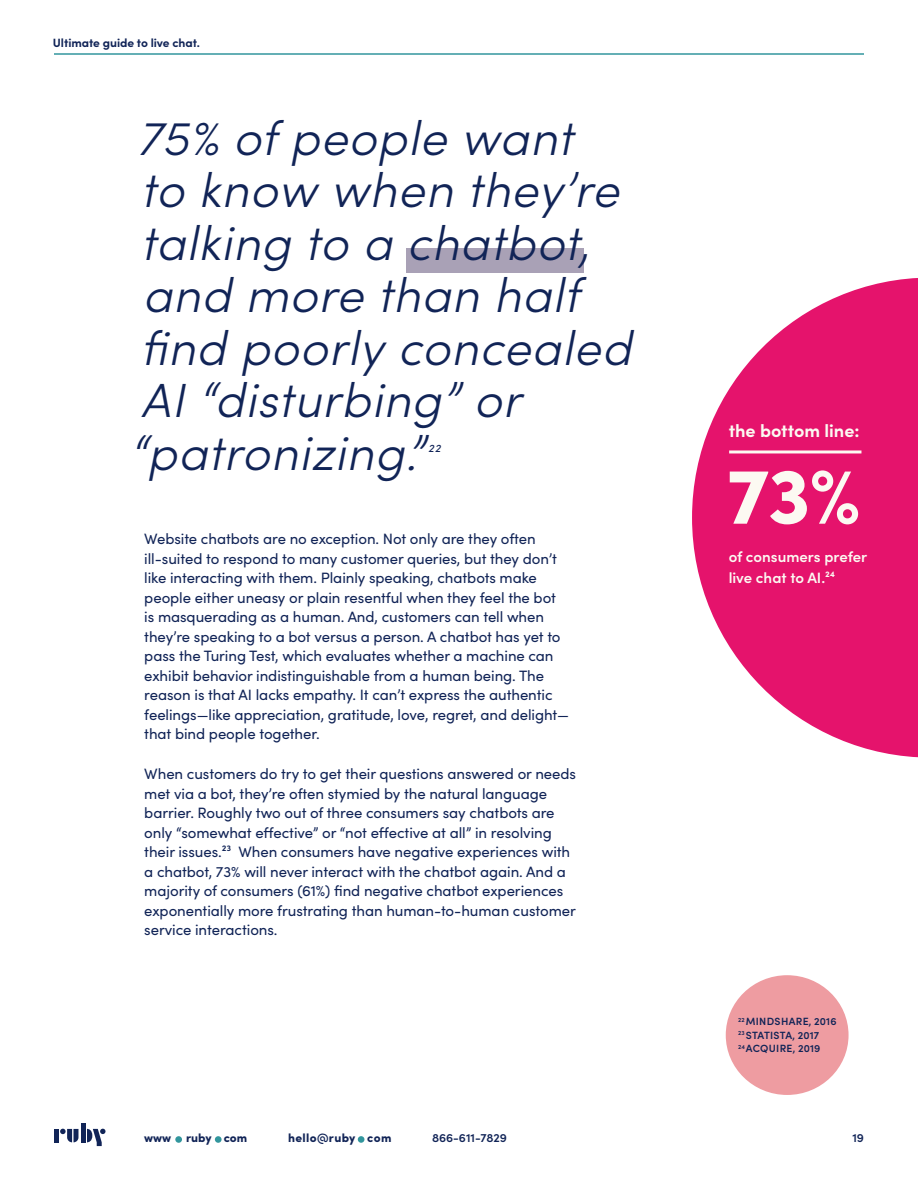
<style>
.page{position:relative;width:918px;height:1188px;background:#fff}
.page>*{position:absolute;margin:0;border:0;box-sizing:border-box;transform-origin:0 0}
.t1{font:900 79.5px "Sofia Pro";color:#fcf9f2}
.t2{font:italic 300 48px/52.5px "Sofia Pro";letter-spacing:.02em;color:#112457}
.t3{font:italic 300 19.5px "Sofia Pro";color:#112457}
.t4{font:700 18px "Sofia Pro";color:#fcf9f2}
.t5{font:15px/19.5px "Sofia Pro";letter-spacing:-.005em;color:#112457}
.t6{font:600 15px/21px "Sofia Pro";color:#fcf9f2}
.t7{font:700 12px "Sofia Pro";letter-spacing:-.005em;color:#112457}
.t8{font:600 12px "Sofia Pro";color:#112457}
.t9{font:900 12px "Sofia Pro";letter-spacing:.02em;color:#112457}
.t10{font:900 12px "Sofia Pro";color:#112457}
.t11{font:600 10.5px/13.5px "Sofia Pro";letter-spacing:.03em;color:#112457}
</style>
<div class="page">
<div style="left:726px;top:975px;width:123px;height:120px;background:#ee9ca1;border-radius:50%"></div>
<svg style="left:692px;top:278px;width:226px;height:480px;fill:#e5136c"></svg>
<hr style="left:729px;top:450px;width:132px;height:3px;background:#fcf9f2">
<div style="left:406px;top:248px;width:178px;height:25px;background:#a9a1b6"></div>
<hr style="left:54px;top:53px;width:810px;height:2px;background:#32969d">
<div style="left:358px;top:1136px;width:6px;height:7px;background:#32969d;border-radius:50%"></div>
<div style="left:215px;top:1136px;width:7px;height:7px;background:#32969d;border-radius:50%"></div>
<div style="left:175px;top:1136px;width:7px;height:7px;background:#32969d;border-radius:50%"></div>
<div style="left:54px;top:1129px;width:5px;height:13px;background:#112457"></div>
<div style="left:81px;top:1123px;width:5px;height:19px;background:#112457"></div>
<svg style="left:60px;top:1129px;width:18px;height:13px"></svg>
<svg style="left:87px;top:1129px;width:19px;height:17px"></svg>
<p class="t7" style="left:53px;top:34px;width:148px">Ultimate guide to live chat.</p>
<h2 class="t2" style="left:130px;top:109px;width:503px">75% of people want<br>to know when they’re talking to a chatbot, and more than half find poorly concealed<br>AI “disturbing” or “patronizing.”</h2>
<h3 class="t3" style="left:428px;top:431px;width:14px">22</h3>
<p class="t5" style="left:144px;top:529px;width:426px">Website chatbots are no exception. Not only are they often ill-suited to respond to many customer queries, but they don’t like interacting with them. Plainly speaking, chatbots make people either uneasy or plain resentful when they feel the bot is masquerading as a human. And, customers can tell when they’re speaking to a bot versus a person. A chatbot has yet to pass the Turing Test, which evaluates whether a machine can exhibit behavior indistinguishable from a human being. The reason is that AI lacks empathy. It can’t express the authentic feelings—like appreciation, gratitude, love, regret, and delight— that bind people together.</p>
<p class="t5" style="left:144px;top:763px;width:433px">When customers do try to get their questions answered or needs met via a bot, they’re often stymied by the natural language barrier. Roughly two out of three consumers say chatbots are only “somewhat effective” or “not effective at all” in resolving their issues.23 When consumers have negative experiences with a chatbot, 73% will never interact with the chatbot again. And a majority of consumers (61%) find negative chatbot experiences exponentially more frustrating than human-to-human customer service interactions.</p>
<p class="t10" style="left:144px;top:1129px;width:105px">www ruby com</p>
<p class="t9" style="left:288px;top:1129px;width:105px">hello@ruby com</p>
<p class="t8" style="left:432px;top:1129px;width:77px">866-611-7829</p>
<p class="t4" style="left:729px;top:417px;width:132px">the bottom line:</p>
<h1 class="t1" style="left:727px;top:433px;width:135px">73%</h1>
<p class="t6" style="left:729px;top:545px;width:140px">of consumers prefer live chat to AI.24</p>
<p class="t11" style="left:738px;top:1014px;width:100px"><sup>22</sup>MINDSHARE, 2016<br><sup>23</sup>STATISTA, 2017<br><sup>24</sup>ACQUIRE, 2019</p>
<p class="t8" style="left:852px;top:1129px;width:13px">19</p>
</div>
